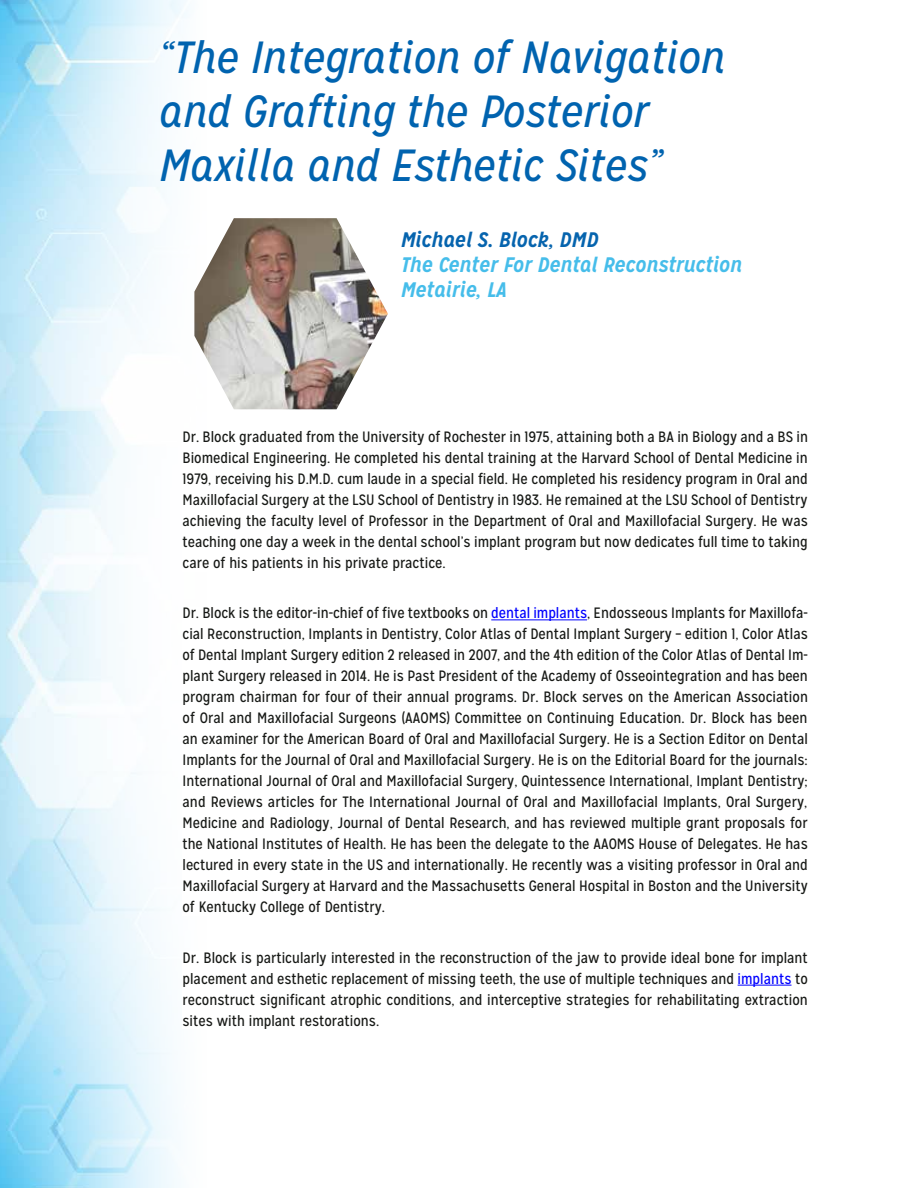
<style>
.page{position:relative;width:918px;height:1188px;background:#fff}
.page>*{position:absolute;margin:0;border:0;box-sizing:border-box;transform-origin:0 0}
.t1{font:italic 45px/54px "Mission Gothic";color:#0063af}
.t2{font:italic 700 21px/25.2px "Mission Gothic";color:#46bdea}
.t3{font:italic 700 21px "Mission Gothic";color:#0664ae}
.t4{font:15px/21px "Mission Gothic";color:#171916;text-align:justify}
.s1{color:#00f}
</style>
<div class="page">
<img style="left:0;top:0;width:241px;height:1188px">
<div style="left:183px;top:431px;width:625px;height:141px;background:#fff"></div>
<div style="left:183px;top:607px;width:625px;height:309px;background:#fff"></div>
<hr style="left:491px;top:619px;width:96px;height:1px;background:#00f">
<div style="left:183px;top:951px;width:625px;height:78px;background:#fff"></div>
<hr style="left:738px;top:985px;width:54px;height:1px;background:#00f">
<img style="left:194px;top:218px;width:194px;height:191px">
<h1 class="t1" style="left:159px;top:31px;width:568px">“The Integration of Navigation and Grafting the Posterior<br>Maxilla and Esthetic Sites”</h1>
<h2 class="t3" style="left:401px;top:226px;width:199px">Michael S. Block, DMD</h2>
<h2 class="t2" style="left:401px;top:252px;width:343px">The Center For Dental Reconstruction<br>Metairie, LA</h2>
<p class="t4" style="left:183px;top:426px;width:627px">Dr. Block graduated from the University of Rochester in 1975, attaining both a BA in Biology and a BS in Biomedical Engineering. He completed his dental training at the Harvard School of Dental Medicine in 1979, receiving his D.M.D. cum laude in a special field. He completed his residency program in Oral and Maxillofacial Surgery at the LSU School of Dentistry in 1983. He remained at the LSU School of Dentistry achieving the faculty level of Professor in the Department of Oral and Maxillofacial Surgery. He was teaching one day a week in the dental school’s implant program but now dedicates full time to taking care of his patients in his private practice.</p>
<p class="t4" style="left:183px;top:603px;width:627px">Dr. Block is the editor-in-chief of five textbooks on <span class="s1">dental implants</span>, Endosseous Implants for Maxillofa&shy;cial Reconstruction, Implants in Dentistry, Color Atlas of Dental Implant Surgery – edition 1, Color Atlas of Dental Implant Surgery edition 2 released in 2007, and the 4th edition of the Color Atlas of Dental Im&shy;plant Surgery released in 2014. He is Past President of the Academy of Osseointegration and has been program chairman for four of their annual programs. Dr. Block serves on the American Association of Oral and Maxillofacial Surgeons (AAOMS) Committee on Continuing Education. Dr. Block has been an examiner for the American Board of Oral and Maxillofacial Surgery. He is a Section Editor on Dental Implants for the Journal of Oral and Maxillofacial Surgery. He is on the Editorial Board for the journals:<br>International Journal of Oral and Maxillofacial Surgery, Quintessence International, Implant Dentistry; and Reviews articles for The International Journal of Oral and Maxillofacial Implants, Oral Surgery, Medicine and Radiology, Journal of Dental Research, and has reviewed multiple grant proposals for the National Institutes of Health. He has been the delegate to the AAOMS House of Delegates. He has lectured in every state in the US and internationally. He recently was a visiting professor in Oral and Maxillofacial Surgery at Harvard and the Massachusetts General Hospital in Boston and the University of Kentucky College of Dentistry.</p>
<p class="t4" style="left:183px;top:947px;width:627px">Dr. Block is particularly interested in the reconstruction of the jaw to provide ideal bone for implant placement and esthetic replacement of missing teeth, the use of multiple techniques and <span class="s1">implants</span> to reconstruct significant atrophic conditions, and interceptive strategies for rehabilitating extraction sites with implant restorations.</p>
</div>
